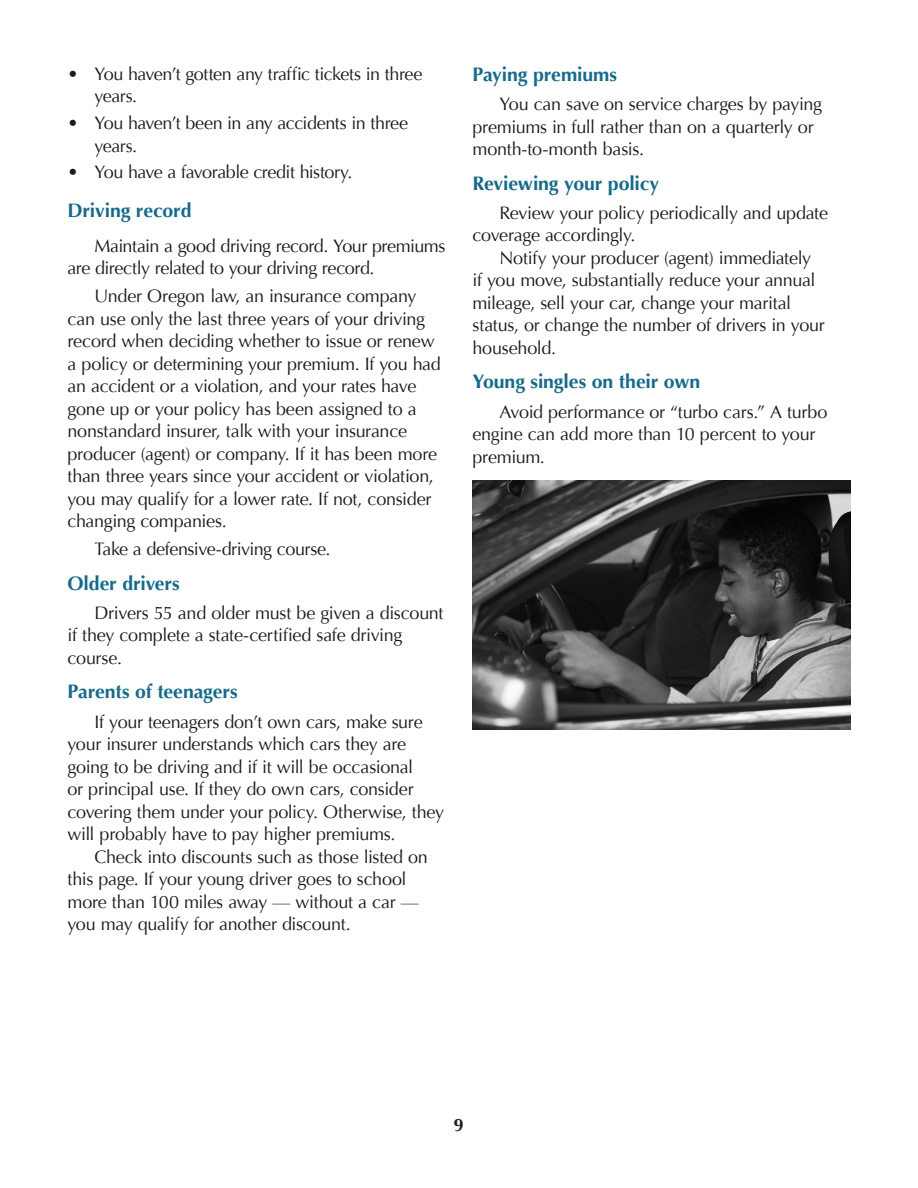
<style>
.page{position:relative;width:918px;height:1188px;background:#fff}
.page>*{position:absolute;margin:0;border:0;box-sizing:border-box;transform-origin:0 0}
.Head_4_body_subhead{font:700 19.5px "Optima";letter-spacing:-.005em;color:#166a8a}
.Text_1_Body{font:18px/22.5px "Optima";letter-spacing:-.015em;color:#1a1a1a}
.answer{font:18px/22.5px "Optima";letter-spacing:-.02em;color:#1a1a1a}
.t1{font:700 18px "Optima";color:#1a1a1a}
</style>
<div class="page">
<img style="left:472px;top:481px;width:378px;height:249px">
<p class="answer" style="left:94px;top:63px;width:330px;text-indent:-27px">• You haven’t gotten any traffic tickets in three years.</p>
<p class="answer" style="left:94px;top:112px;width:315px;text-indent:-27px">• You haven’t been in any accidents in three years.</p>
<p class="answer" style="left:68px;top:161px;width:287px">• You have a favorable credit history.</p>
<p class="Head_4_body_subhead" style="left:68px;top:199px;width:126px">Driving record</p>
<p class="answer" style="left:68px;top:235px;width:379px;text-indent:27px">Maintain a good driving record. Your premiums are directly related to your driving record.</p>
<p class="answer" style="left:68px;top:285px;width:375px;text-indent:27px">Under Oregon law, an insurance company can use only the last three years of your driving record when deciding whether to issue or renew a policy or determining your premium. If you had an accident or a violation, and your rates have gone up or your policy has been assigned to a nonstandard insurer, talk with your insurance producer (agent) or company. If it has been more than three years since your accident or violation, you may qualify for a lower rate. If not, consider changing companies.</p>
<p class="answer" style="left:94px;top:538px;width:237px">Take a defensive-driving course.</p>
<p class="Head_4_body_subhead" style="left:68px;top:572px;width:114px">Older drivers</p>
<p class="Text_1_Body" style="left:68px;top:602px;width:378px;text-indent:27px">Drivers 55 and older must be given a discount if they complete a state-certified safe driving course.</p>
<p class="Head_4_body_subhead" style="left:68px;top:681px;width:172px">Parents of teenagers</p>
<p class="Text_1_Body" style="left:68px;top:711px;width:378px;text-indent:27px">If your teenagers don’t own cars, make sure your insurer understands which cars they are going to be driving and if it will be occasional<br>or principal use. If they do own cars, consider covering them under your policy. Otherwise, they will probably have to pay higher premiums.</p>
<p class="Text_1_Body" style="left:68px;top:846px;width:362px;text-indent:27px">Check into discounts such as those listed on this page. If your young driver goes to school more than 100 miles away — without a car — you may qualify for another discount.</p>
<p class="Head_4_body_subhead" style="left:472px;top:63px;width:146px">Paying premiums</p>
<p class="Text_1_Body" style="left:472px;top:93px;width:351px;text-indent:27px">You can save on service charges by paying premiums in full rather than on a quarterly or month-to-month basis.</p>
<p class="Head_4_body_subhead" style="left:472px;top:172px;width:188px">Reviewing your policy</p>
<p class="Text_1_Body" style="left:472px;top:202px;width:357px;text-indent:27px">Review your policy periodically and update coverage accordingly.</p>
<p class="Text_1_Body" style="left:472px;top:247px;width:354px;text-indent:27px">Notify your producer (agent) immediately if you move, substantially reduce your annual mileage, sell your car, change your marital status, or change the number of drivers in your household.</p>
<p class="Head_4_body_subhead" style="left:472px;top:370px;width:229px">Young singles on their own</p>
<p class="Text_1_Body" style="left:472px;top:400px;width:356px;text-indent:27px">Avoid performance or “turbo cars.” A turbo engine can add more than 10 percent to your premium.</p>
<p class="t1" style="left:454px;top:1115px;width:12px">9</p>
</div>
